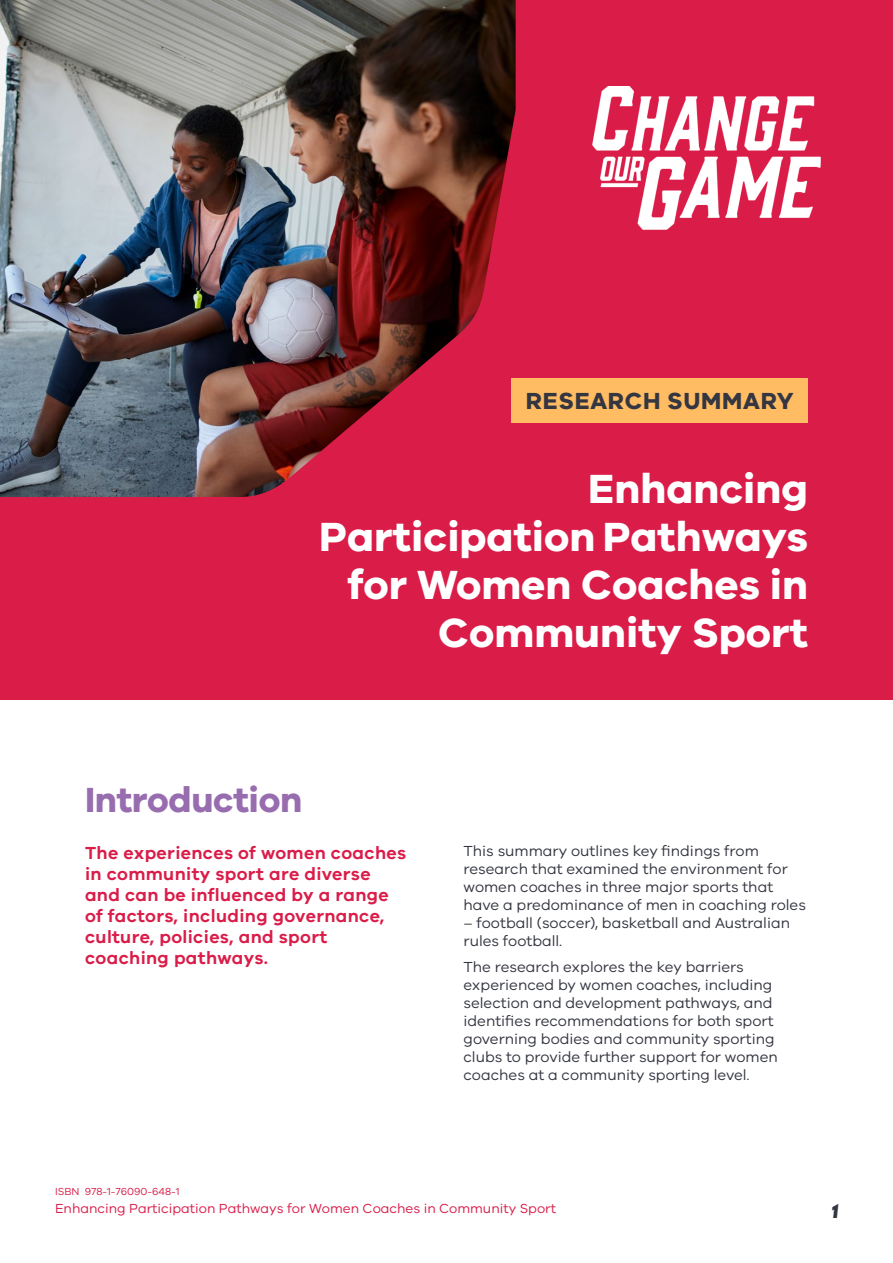
<style>
.page{position:relative;width:893px;height:1263px;background:#fff}
.page>*{position:absolute;margin:0;border:0;box-sizing:border-box;transform-origin:0 0}
.t1{font:700 42px/48px "VIC";color:#fff;text-align:right}
.t2{font:700 36px "VIC";letter-spacing:-.01em;color:#986daf}
.t3{font:700 24px "VIC";letter-spacing:.03em;color:#343641}
.t4{font:600 18px/21px "VIC";letter-spacing:.02em;color:#da1c49}
.t5{font:italic 18px "VIC Display";color:#343641}
.t6{font:15px/18px "VIC";color:#343641}
.t7{font:13.5px "VIC";color:#da1c49}
.t8{font:10.5px "VIC";color:#da1c48}
</style>
<div class="page">
<div style="left:0;top:0;width:893px;height:699px;background:#da1c49"></div>
<img style="left:0;top:0;width:516px;height:497px">
<img style="left:593px;top:86px;width:227px;height:144px">
<div style="left:511px;top:378px;width:297px;height:45px;background:#ffbc62"></div>
<h3 class="t3" style="left:526px;top:386px;width:269px">RESEARCH SUMMARY</h3>
<h1 class="t1" style="left:319px;top:464px;width:490px">Enhancing<br>Participation Pathways for Women Coaches in<br>Community Sport</h1>
<h2 class="t2" style="left:85px;top:778px;width:219px">Introduction</h2>
<p class="t4" style="left:85px;top:841px;width:323px">The experiences of women coaches in community sport are diverse and can be influenced by a range of factors, including governance, culture, policies, and sport coaching pathways.</p>
<p class="t6" style="left:463px;top:841px;width:344px">This summary outlines key findings from research that examined the environment for women coaches in three major sports that have a predominance of men in coaching roles</p>
<p class="t6" style="left:463px;top:913px;width:328px">– football (soccer), basketball and Australian rules football.</p>
<p class="t6" style="left:463px;top:957px;width:316px">The research explores the key barriers experienced by women coaches, including selection and development pathways, and identifies recommendations for both sport governing bodies and community sporting clubs to provide further support for women coaches at a community sporting level.</p>
<p class="t8" style="left:55px;top:1185px;width:126px">ISBN 978-1-76090-648-1</p>
<p class="t7" style="left:55px;top:1201px;width:503px">Enhancing Participation Pathways for Women Coaches in Community Sport</p>
<p class="t5" style="left:830px;top:1201px;width:9px">1</p>
</div>
